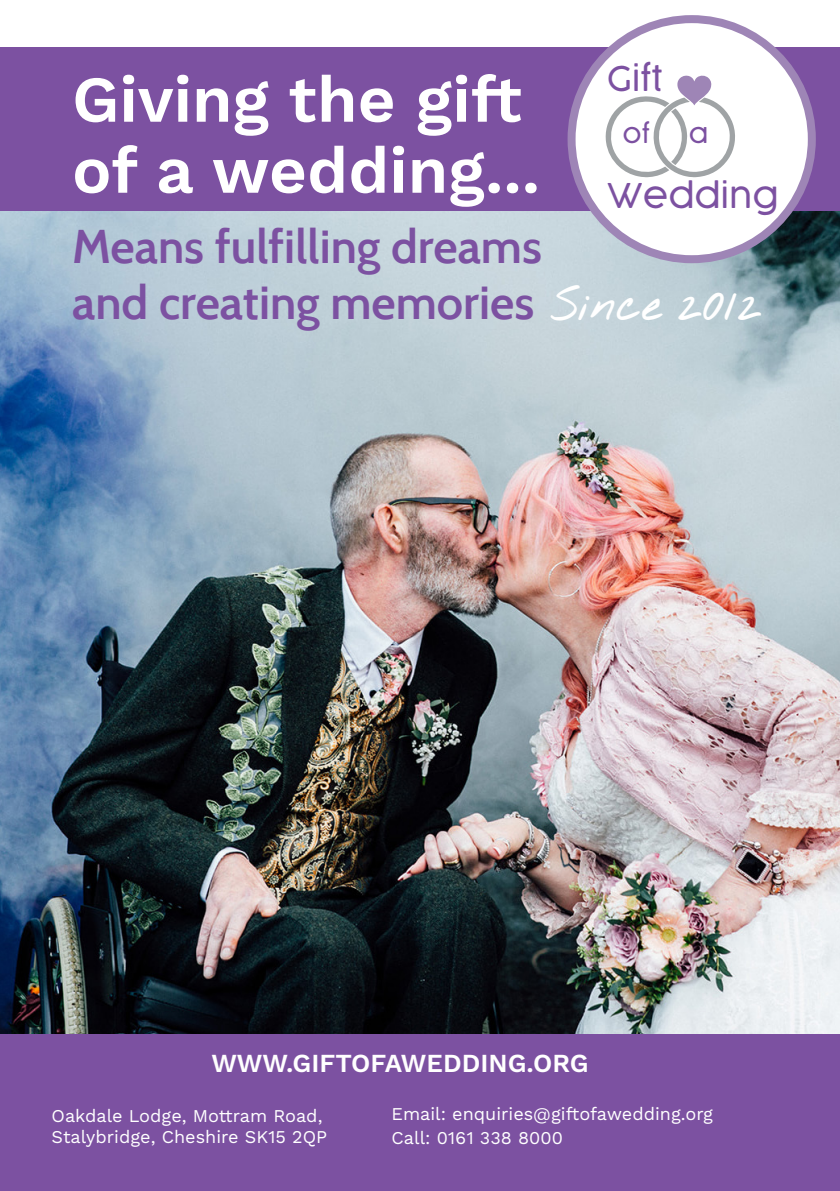
<style>
.page{position:relative;width:840px;height:1191px;background:#fff}
.page>*{position:absolute;margin:0;border:0;box-sizing:border-box;transform-origin:0 0}
.t1{font:600 65.4px/71px "Work Sans";color:#fff}
.t2{font:600 47.2px "Cabin";color:#7c51a1}
.t3{font:700 37.2px "Nothing You Could Do";color:#fff}
.t4{font:300 33.6px "Cocogoose";color:#7c51a1}
.t5{font:600 26px "Work Sans";color:#fff}
.t6{font:300 25px "Cocogoose";color:#7c51a1}
.t7{font:18px/21.6px "Work Sans";color:#fff}
</style>
<div class="page">
<img style="left:0;top:211px;width:839px;height:823px">
<div style="left:0;top:47px;width:839px;height:164px;background:#7c51a1"></div>
<div style="left:571px;top:19px;width:240px;height:240px;background:#fff;border-radius:50%"></div>
<svg style="left:605px;top:75px;width:130px;height:102px"></svg>
<div style="left:567px;top:15px;width:248px;height:248px;border:8px solid #9e85b6;border-radius:50%"></div>
<div style="left:0;top:1034px;width:839px;height:157px;background:#7c51a1"></div>
<p class="t1" style="left:72px;top:67px;width:469px">Giving the gift of a wedding...</p>
<p class="t2" style="left:72px;top:217px;width:471px">Means fulfilling dreams</p>
<p class="t2" style="left:72px;top:274px;width:463px">and creating memories</p>
<p class="t4" style="left:606px;top:55px;width:57px">Gift</p>
<p class="t6" style="left:622px;top:116px;width:29px">of</p>
<p class="t6" style="left:688px;top:116px;width:21px">a</p>
<p class="t4" style="left:606px;top:172px;width:173px">Wedding</p>
<p class="t3" style="left:550px;top:273px;width:213px">Since 2012</p>
<p class="t5" style="left:211px;top:1047px;width:378px">WWW.GIFTOFAWEDDING.ORG</p>
<p class="t7" style="left:51px;top:1105px;width:277px">Oakdale Lodge, Mottram Road,<br>Stalybridge, Cheshire SK15 2QP</p>
<p class="t7" style="left:391px;top:1104px;width:323px">Email: enquiries@giftofawedding.org</p>
<p class="t7" style="left:391px;top:1128px;width:173px">Call: 0161 338 8000</p>
</div>
